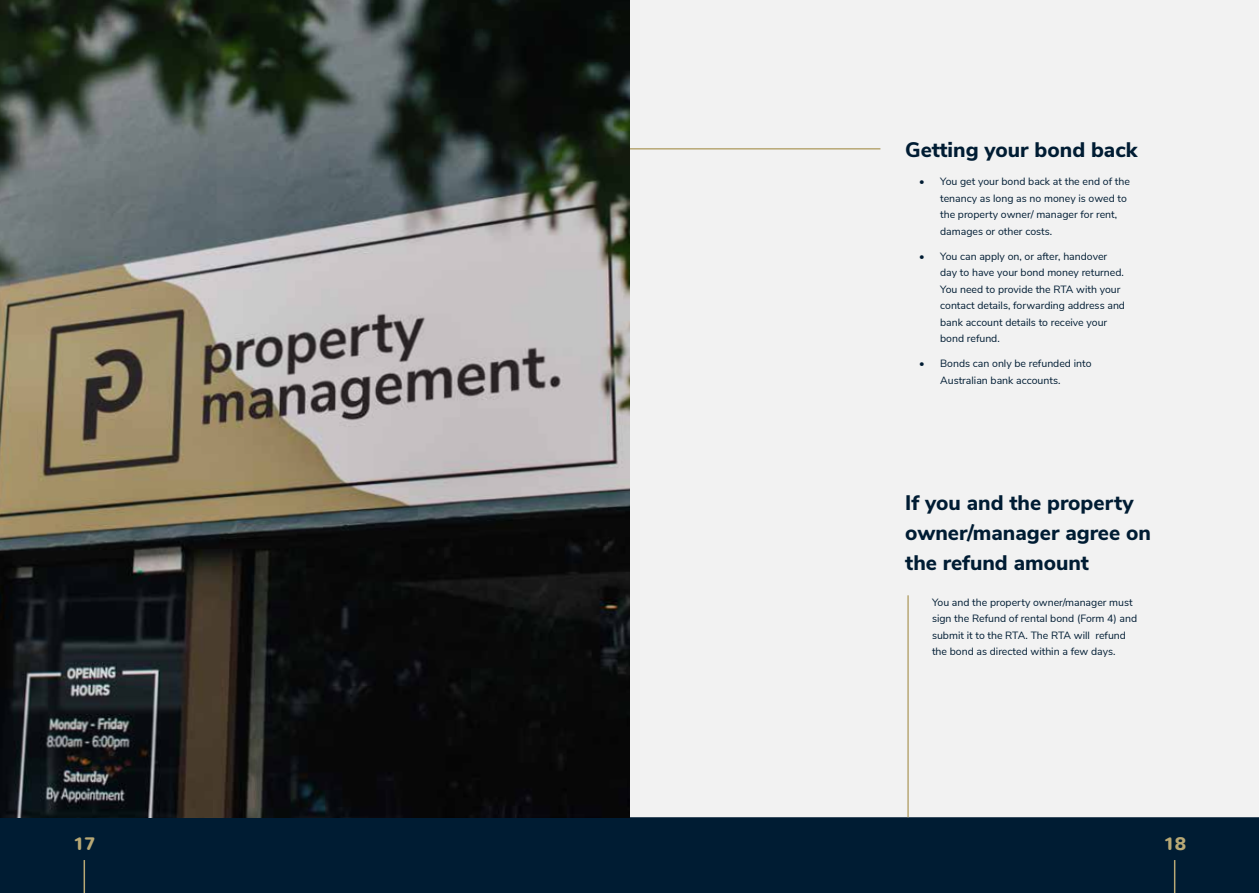
<style>
.page{position:relative;width:1259px;height:893px;background:#fff}
.page>*{position:absolute;margin:0;border:0;box-sizing:border-box;transform-origin:0 0}
.t1{font:800 21px/30px "Nunito Sans";color:#001c33}
.t2{font:700 18px "Nunito";color:#b8a875}
.t3{font:10.5px/16.5px "Nunito Sans";color:#001c33}
</style>
<div class="page">
<div style="left:0;top:817px;width:1259px;height:76px;background:#001c33"></div>
<hr style="left:84px;top:860px;width:1px;height:33px;background:#b8a875">
<hr style="left:1174px;top:860px;width:1px;height:33px;background:#b8a875">
<div style="left:629px;top:0;width:630px;height:817px;background:#f2f2f2"></div>
<hr style="left:626px;top:148px;width:254px;height:2px;background:#b8a875">
<hr style="left:907px;top:595px;width:2px;height:222px;background:#b8a875">
<img style="left:0;top:0;width:629px;height:817px">
<h1 class="t1" style="left:905px;top:134px;width:234px">Getting your bond back</h1>
<p class="t3" style="left:940px;top:173px;width:191px;text-indent:-21px">• You get your bond back at the end of the tenancy as long as no money is owed to the property owner/ manager for rent, damages or other costs.</p>
<p class="t3" style="left:940px;top:247px;width:186px;text-indent:-21px">• You can apply on, or after, handover day to have your bond money returned.<br>You need to provide the RTA with your contact details, forwarding address and bank account details to receive your bond refund.</p>
<p class="t3" style="left:940px;top:355px;width:153px;text-indent:-21px">• Bonds can only be refunded into<br>Australian bank accounts.</p>
<h1 class="t1" style="left:905px;top:487px;width:247px">If you and the property owner/manager agree on the refund amount</h1>
<p class="t3" style="left:932px;top:593px;width:207px">You and the property owner/manager must sign the Refund of rental bond (Form 4) and submit it to the RTA. The RTA will refund the bond as directed within a few days.</p>
<h2 class="t2" style="left:74px;top:831px;width:23px">17</h2>
<h2 class="t2" style="left:1163px;top:831px;width:24px">18</h2>
</div>
